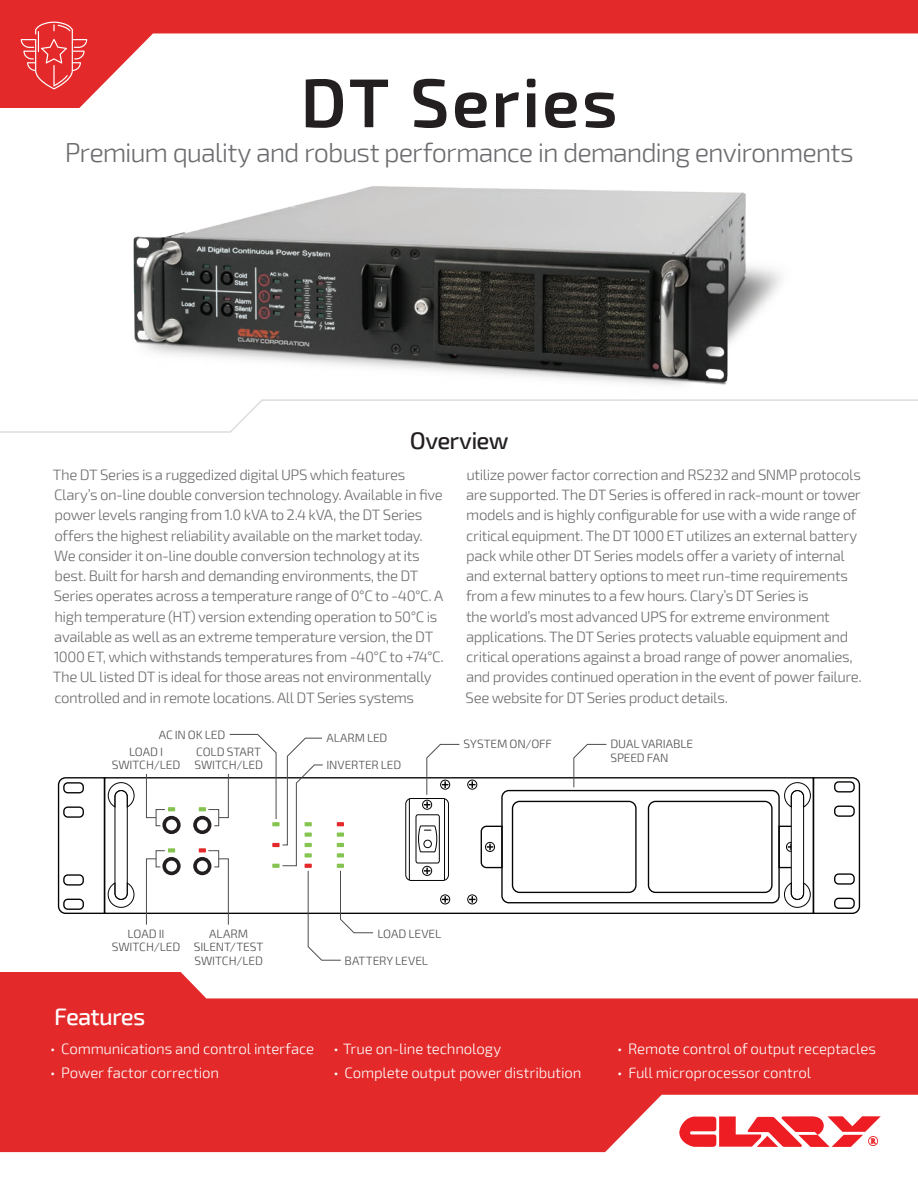
<style>
.page{position:relative;width:918px;height:1188px;background:#fff}
.page>*{position:absolute;margin:0;border:0;box-sizing:border-box;transform-origin:0 0}
.t1{font:600 69px "Exo 2";letter-spacing:.03em;color:#231f20}
.t2{font:300 27px "Exo 2";letter-spacing:-.04em;color:#6c6d70}
.t3{font:500 24px "Exo 2";letter-spacing:-.03em;color:#231f20}
.t4{font:500 24px "Exo 2";letter-spacing:-.03em;color:#fff}
.t5{font:300 15px/20.2px "Exo 2";letter-spacing:-.03em;color:#6c6d70}
.t6{font:300 15px "Exo 2";letter-spacing:-.01em;color:#fff}
.t7{font:300 12px/13.5px "Exo 2";letter-spacing:-.005em;color:#4b4c4d;text-align:center}
.t8{font:300 11.85px "Exo 2";letter-spacing:-.005em;color:#4b4c4d}
</style>
<div class="page">
<svg style="left:0;top:0;width:918px;height:108px"></svg>
<svg style="left:21px;top:22px;width:66px;height:67px;background:#e64444"></svg>
<svg style="left:0;top:972px;width:918px;height:180px;fill:#e32929"></svg>
<svg style="left:0;top:399px;width:918px;height:34px"></svg>
<svg style="left:679px;top:1116px;width:202px;height:31px"></svg>
<img style="left:64px;top:186px;width:754px;height:240px">
<div style="left:416px;top:814px;width:24px;height:49px;border:1px solid #050504;border-radius:2px"></div>
<svg style="left:417px;top:825px;width:21px;height:28px"></svg>
<div style="left:423px;top:840px;width:9px;height:8px;border:1px solid #050504;border-radius:50%"></div>
<div style="left:422px;top:800px;width:10px;height:10px;border:1px solid #050504;border-radius:50%"></div>
<div style="left:422px;top:866px;width:10px;height:10px;border:1px solid #050504;border-radius:50%"></div>
<svg style="left:424px;top:868px;width:6px;height:6px"></svg>
<div style="left:467px;top:780px;width:10px;height:9px;border:1px solid #050504;border-radius:50%"></div>
<svg style="left:469px;top:781px;width:7px;height:7px"></svg>
<div style="left:440px;top:895px;width:10px;height:9px;border:1px solid #050504;border-radius:50%"></div>
<svg style="left:442px;top:896px;width:6px;height:7px"></svg>
<div style="left:467px;top:895px;width:10px;height:9px;border:1px solid #050504;border-radius:50%"></div>
<svg style="left:469px;top:896px;width:7px;height:7px"></svg>
<svg style="left:57px;top:777px;width:78px;height:137px"></svg>
<div style="left:405px;top:798px;width:44px;height:83px;border:1px solid #050504;border-radius:5px"></div>
<hr style="left:409px;top:799px;width:1px;height:81px;background:#050504">
<hr style="left:444px;top:799px;width:1px;height:81px;background:#050504">
<div style="left:501px;top:790px;width:279px;height:113px;border:1px solid #050504;border-radius:7px"></div>
<div style="left:512px;top:801px;width:125px;height:92px;border:1px solid #050504;border-radius:7px"></div>
<div style="left:648px;top:801px;width:125px;height:92px;border:1px solid #050504;border-radius:7px"></div>
<svg style="left:480px;top:825px;width:23px;height:44px"></svg>
<svg style="left:778px;top:777px;width:83px;height:137px"></svg>
<svg style="left:424px;top:744px;width:36px;height:64px"></svg>
<svg style="left:573px;top:744px;width:34px;height:44px"></svg>
<svg style="left:146px;top:773px;width:35px;height:61px"></svg>
<svg style="left:146px;top:848px;width:35px;height:77px"></svg>
<svg style="left:193px;top:734px;width:181px;height:227px"></svg>
<h1 class="t1" style="left:300px;top:62px;width:319px">DT Series</h1>
<h2 class="t2" style="left:65px;top:137px;width:791px">Premium quality and robust performance in demanding environments</h2>
<h3 class="t3" style="left:410px;top:426px;width:100px">Overview</h3>
<p class="t5" style="left:53px;top:465px;width:392px">The DT Series is a ruggedized digital UPS which features Clary’s on-line double conversion technology. Available in five power levels ranging from 1.0 kVA to 2.4 kVA, the DT Series offers the highest reliability available on the market today.<br>We consider it on-line double conversion technology at its best. Built for harsh and demanding environments, the DT Series operates across a temperature range of 0°C to -40°C. A high temperature (HT) version extending operation to 50°C is available as well as an extreme temperature version, the DT 1000 ET, which withstands temperatures from -40°C to +74°C.<br>The UL listed DT is ideal for those areas not environmentally controlled and in remote locations. All DT Series systems</p>
<p class="t5" style="left:466px;top:465px;width:398px">utilize power factor correction and RS232 and SNMP protocols are supported. The DT Series is offered in rack-mount or tower models and is highly configurable for use with a wide range of critical equipment. The DT 1000 ET utilizes an external battery pack while other DT Series models offer a variety of internal and external battery options to meet run-time requirements from a few minutes to a few hours. Clary’s DT Series is<br>the world’s most advanced UPS for extreme environment applications. The DT Series protects valuable equipment and critical operations against a broad range of power anomalies, and provides continued operation in the event of power failure.<br>See website for DT Series product details.</p>
<p class="t7" style="left:159px;top:728px;width:68px">AC IN OK LED</p>
<p class="t8" style="left:327px;top:731px;width:62px">ALARM LED</p>
<p class="t8" style="left:327px;top:758px;width:76px">INVERTER LED</p>
<p class="t7" style="left:112px;top:745px;width:70px">LOAD I<br>SWITCH/LED</p>
<p class="t7" style="left:194px;top:745px;width:70px;text-align:left">COLD START<br>SWITCH/LED</p>
<p class="t7" style="left:464px;top:738px;width:90px">SYSTEM ON/OFF</p>
<p class="t7" style="left:611px;top:738px;width:84px;text-align:left">DUAL VARIABLE<br>SPEED FAN</p>
<p class="t7" style="left:112px;top:927px;width:70px">LOAD II<br>SWITCH/LED</p>
<p class="t7" style="left:194px;top:927px;width:71px">ALARM<br>SILENT/TEST<br>SWITCH/LED</p>
<p class="t7" style="left:377px;top:927px;width:65px">LOAD LEVEL</p>
<p class="t7" style="left:345px;top:954px;width:85px">BATTERY LEVEL</p>
<h3 class="t4" style="left:54px;top:1002px;width:93px">Features</h3>
<p class="t6" style="left:50px;top:1040px;width:266px">• Communications and control interface</p>
<p class="t6" style="left:50px;top:1064px;width:171px">• Power factor correction</p>
<p class="t6" style="left:334px;top:1040px;width:169px">• True on-line technology</p>
<p class="t6" style="left:334px;top:1064px;width:249px">• Complete output power distribution</p>
<p class="t6" style="left:617px;top:1040px;width:260px">• Remote control of output receptacles</p>
<p class="t6" style="left:617px;top:1064px;width:195px">• Full microprocessor control</p>
</div>
